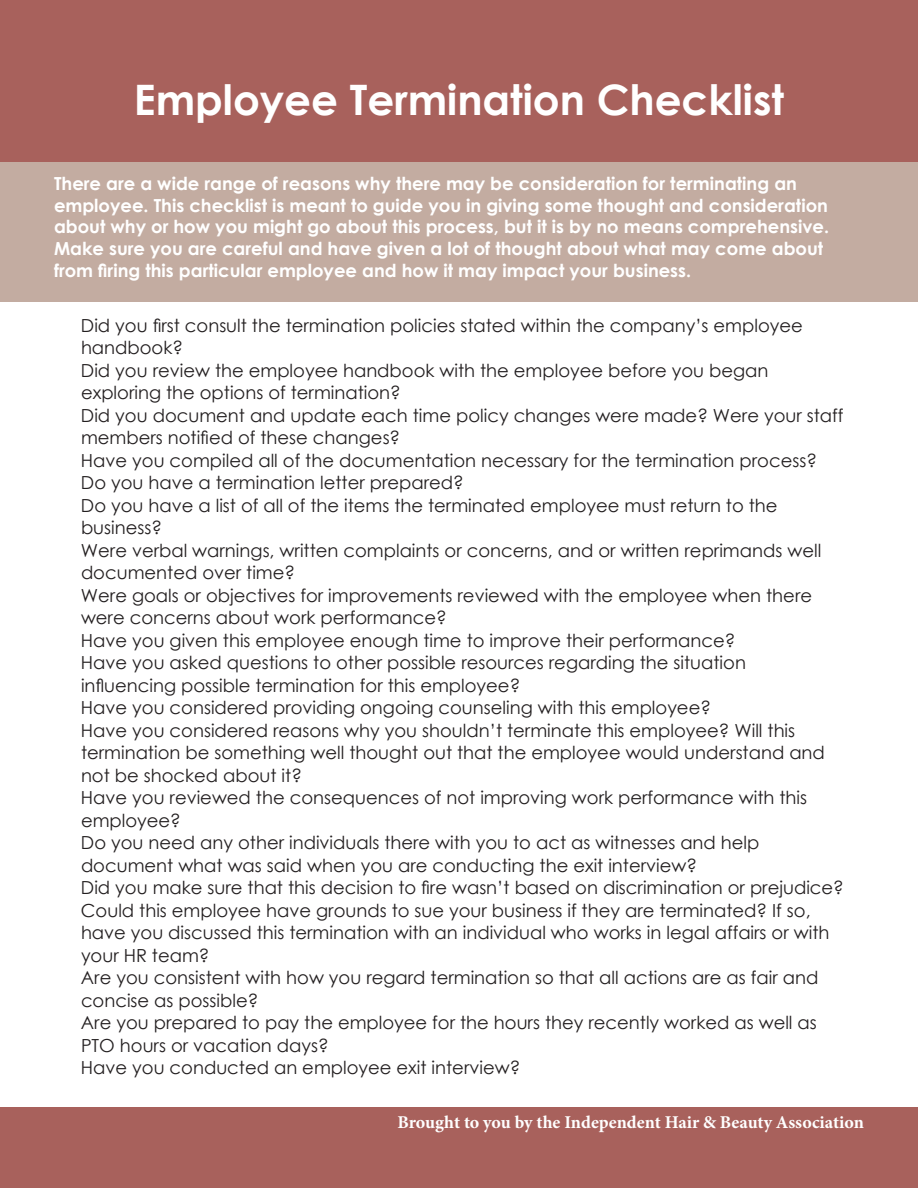
<style>
.page{position:relative;width:918px;height:1188px;background:#fff}
.page>*{position:absolute;margin:0;border:0;box-sizing:border-box;transform-origin:0 0}
.t1{font:700 42px "Century Gothic";color:#fff}
.t2{font:18px/22.5px "Century Gothic";color:#231f20}
.t3{font:700 18px/21.6px "Century Gothic";color:#fff}
.t4{font:700 18px "Minion Pro";letter-spacing:-.005em;color:#fff}
.s1{color:#fff}
</style>
<div class="page">
<div style="left:0;top:0;width:918px;height:162px;background:#a8615c"></div>
<div style="left:0;top:162px;width:918px;height:139px;background:#c3aca1"></div>
<div style="left:0;top:1107px;width:918px;height:81px;background:#a8615c"></div>
<p class="t1" style="left:134px;top:68px;width:652px">Employee Termination Checklist</p>
<p class="t3" style="left:54px;top:172px;width:777px">There are a wide range of reasons why there may be consideration for terminating an employee. This checklist is meant to guide you in giving some thought and consideration about why or how you might go about this process, but it is by no means comprehensive.<br>Make sure you are careful and have given a lot of thought about what may come about from firing this particular employee and how it may impact your business.</p>
<p class="t2" style="left:81px;top:314px;width:723px;text-indent:-27px"><span class="s1">•</span> Did you first consult the termination policies stated within the company’s employee handbook?</p>
<p class="t2" style="left:81px;top:359px;width:689px;text-indent:-27px"><span class="s1">•</span> Did you review the employee handbook with the employee before you began exploring the options of termination?</p>
<p class="t2" style="left:81px;top:404px;width:764px;text-indent:-27px"><span class="s1">•</span> Did you document and update each time policy changes were made? Were your staff members notified of these changes?</p>
<p class="t2" style="left:54px;top:449px;width:765px"><span class="s1">•</span> Have you compiled all of the documentation necessary for the termination process?</p>
<p class="t2" style="left:54px;top:471px;width:411px"><span class="s1">•</span> Do you have a termination letter prepared?</p>
<p class="t2" style="left:81px;top:494px;width:698px;text-indent:-27px"><span class="s1">•</span> Do you have a list of all of the items the terminated employee must return to the business?</p>
<p class="t2" style="left:81px;top:539px;width:742px;text-indent:-27px"><span class="s1">•</span> Were verbal warnings, written complaints or concerns, and or written reprimands well documented over time?</p>
<p class="t2" style="left:81px;top:584px;width:733px;text-indent:-27px"><span class="s1">•</span> Were goals or objectives for improvements reviewed with the employee when there were concerns about work performance?</p>
<p class="t2" style="left:54px;top:629px;width:683px"><span class="s1">•</span> Have you given this employee enough time to improve their performance?</p>
<p class="t2" style="left:81px;top:651px;width:667px;text-indent:-27px"><span class="s1">•</span> Have you asked questions to other possible resources regarding the situation influencing possible termination for this employee?</p>
<p class="t2" style="left:54px;top:696px;width:659px"><span class="s1">•</span> Have you considered providing ongoing counseling with this employee?</p>
<p class="t2" style="left:81px;top:719px;width:745px;text-indent:-27px"><span class="s1">•</span> Have you considered reasons why you shouldn’t terminate this employee? Will this termination be something well thought out that the employee would understand and not be shocked about it?</p>
<p class="t2" style="left:81px;top:786px;width:728px;text-indent:-27px"><span class="s1">•</span> Have you reviewed the consequences of not improving work performance with this employee?</p>
<p class="t2" style="left:81px;top:831px;width:680px;text-indent:-27px"><span class="s1">•</span> Do you need any other individuals there with you to act as witnesses and help document what was said when you are conducting the exit interview?</p>
<p class="t2" style="left:54px;top:876px;width:791px"><span class="s1">•</span> Did you make sure that this decision to fire wasn’t based on discrimination or prejudice?</p>
<p class="t2" style="left:81px;top:899px;width:750px;text-indent:-27px"><span class="s1">•</span> Could this employee have grounds to sue your business if they are terminated? If so, have you discussed this termination with an individual who works in legal affairs or with your HR team?</p>
<p class="t2" style="left:81px;top:966px;width:739px;text-indent:-27px"><span class="s1">•</span> Are you consistent with how you regard termination so that all actions are as fair and concise as possible?</p>
<p class="t2" style="left:81px;top:1011px;width:737px;text-indent:-27px"><span class="s1">•</span> Are you prepared to pay the employee for the hours they recently worked as well as<br>PTO hours or vacation days?</p>
<p class="t2" style="left:54px;top:1056px;width:468px"><span class="s1">•</span> Have you conducted an employee exit interview?</p>
<p class="t4" style="left:398px;top:1109px;width:468px">Brought to you by the Independent Hair &amp; Beauty Association</p>
</div>
